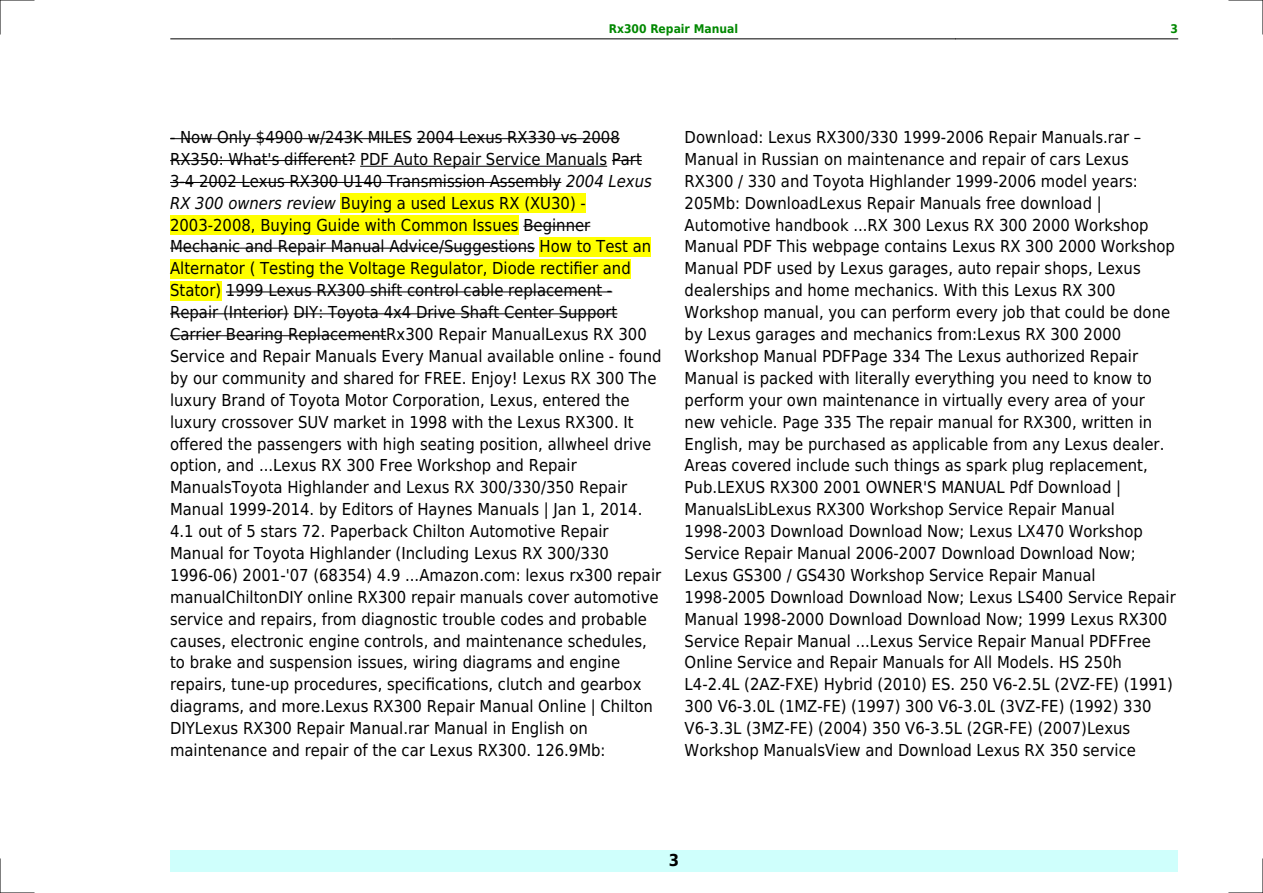
<style>
.page{position:relative;width:1263px;height:893px;background:#fff}
.page>*{position:absolute;margin:0;border:0;box-sizing:border-box;transform-origin:0 0}
.t1{font:16.5px/21.9px "DejaVu Sans Condensed";color:#000}
.t2{font:700 16.5px "DejaVu Sans Condensed";color:#000}
.t3{font:700 12px "DejaVu Sans Condensed";color:#080}
.s1{font-style:italic}
</style>
<div class="page">
<hr style="left:170px;top:39px;width:221px;height:1px;background:#000">
<hr style="left:392px;top:39px;width:563px;height:1px;background:#000">
<hr style="left:955px;top:39px;width:223px;height:1px;background:#000">
<div style="left:170px;top:850px;width:1008px;height:22px;background:#cffffc"></div>
<hr style="left:170px;top:138px;width:242px;height:1px;background:#000">
<hr style="left:417px;top:138px;width:203px;height:1px;background:#000">
<hr style="left:170px;top:160px;width:185px;height:1px;background:#000">
<hr style="left:360px;top:166px;width:247px;height:1px;background:#000">
<hr style="left:612px;top:160px;width:30px;height:1px;background:#000">
<hr style="left:170px;top:182px;width:391px;height:1px;background:#000">
<div style="left:341px;top:193px;width:245px;height:20px;background:#ff0"></div>
<div style="left:170px;top:215px;width:349px;height:19px;background:#ff0"></div>
<hr style="left:523px;top:226px;width:67px;height:1px;background:#000">
<hr style="left:170px;top:248px;width:365px;height:1px;background:#000">
<div style="left:540px;top:237px;width:111px;height:19px;background:#ff0"></div>
<div style="left:170px;top:259px;width:461px;height:19px;background:#ff0"></div>
<div style="left:170px;top:281px;width:51px;height:19px;background:#ff0"></div>
<hr style="left:226px;top:292px;width:386px;height:1px;background:#000">
<hr style="left:170px;top:313px;width:119px;height:1px;background:#000">
<hr style="left:293px;top:313px;width:324px;height:1px;background:#000">
<hr style="left:170px;top:335px;width:216px;height:1px;background:#000">
<hr style="left:0;top:0;width:34px;height:1px;background:#000">
<hr style="left:1229px;top:0;width:34px;height:1px;background:#000">
<hr style="left:0;top:892px;width:34px;height:1px;background:#000">
<hr style="left:1229px;top:892px;width:34px;height:1px;background:#000">
<hr style="left:0;top:0;width:1px;height:34px;background:#000">
<hr style="left:0;top:859px;width:1px;height:34px;background:#000">
<hr style="left:1262px;top:0;width:1px;height:34px;background:#000">
<hr style="left:1262px;top:859px;width:1px;height:34px;background:#000">
<p class="t3" style="left:609px;top:21px;width:131px">Rx300 Repair Manual</p>
<p class="t3" style="left:1170px;top:21px;width:9px">3</p>
<p class="t1" style="left:170px;top:126px;width:493px">- Now Only $4900 w/243K MILES 2004 Lexus RX330 vs 2008<br>RX350: What's different? PDF Auto Repair Service Manuals Part 3-4 2002 Lexus RX300 U140 Transmission Assembly <span class="s1">2004 Lexus RX 300 owners review</span> Buying a used Lexus RX (XU30) - 2003-2008, Buying Guide with Common Issues Beginner Mechanic and Repair Manual Advice/Suggestions How to Test an Alternator ( Testing the Voltage Regulator, Diode rectifier and Stator) 1999 Lexus RX300 shift control cable replacement - Repair (Interior) DIY: Toyota 4x4 Drive Shaft Center Support Carrier Bearing ReplacementRx300 Repair ManualLexus RX 300<br>Service and Repair Manuals Every Manual available online - found by our community and shared for FREE. Enjoy! Lexus RX 300 The luxury Brand of Toyota Motor Corporation, Lexus, entered the luxury crossover SUV market in 1998 with the Lexus RX300. It offered the passengers with high seating position, allwheel drive option, and ...Lexus RX 300 Free Workshop and Repair ManualsToyota Highlander and Lexus RX 300/330/350 Repair Manual 1999-2014. by Editors of Haynes Manuals | Jan 1, 2014.<br>4.1 out of 5 stars 72. Paperback Chilton Automotive Repair Manual for Toyota Highlander (Including Lexus RX 300/330<br>1996-06) 2001-'07 (68354) 4.9 ...Amazon.com: lexus rx300 repair manualChiltonDIY online RX300 repair manuals cover automotive service and repairs, from diagnostic trouble codes and probable causes, electronic engine controls, and maintenance schedules, to brake and suspension issues, wiring diagrams and engine repairs, tune-up procedures, specifications, clutch and gearbox diagrams, and more.Lexus RX300 Repair Manual Online | Chilton DIYLexus RX300 Repair Manual.rar Manual in English on maintenance and repair of the car Lexus RX300. 126.9Mb:</p>
<p class="t1" style="left:685px;top:126px;width:493px">Download: Lexus RX300/330 1999-2006 Repair Manuals.rar Manual in Russian on maintenance and repair of cars Lexus RX300 / 330 and Toyota Highlander 1999-2006 model years:<br>205Mb: DownloadLexus Repair Manuals free download | Automotive handbook ...RX 300 Lexus RX 300 2000 Workshop Manual PDF This webpage contains Lexus RX 300 2000 Workshop Manual PDF used by Lexus garages, auto repair shops, Lexus dealerships and home mechanics. With this Lexus RX 300<br>Workshop manual, you can perform every job that could be done by Lexus garages and mechanics from:Lexus RX 300 2000<br>Workshop Manual PDFPage 334 The Lexus authorized Repair Manual is packed with literally everything you need to know to perform your own maintenance in virtually every area of your new vehicle. Page 335 The repair manual for RX300, written in English, may be purchased as applicable from any Lexus dealer.<br>Areas covered include such things as spark plug replacement, Pub.LEXUS RX300 2001 OWNER'S MANUAL Pdf Download | ManualsLibLexus RX300 Workshop Service Repair Manual 1998-2003 Download Download Now; Lexus LX470 Workshop Service Repair Manual 2006-2007 Download Download Now; Lexus GS300 / GS430 Workshop Service Repair Manual 1998-2005 Download Download Now; Lexus LS400 Service Repair Manual 1998-2000 Download Download Now; 1999 Lexus RX300<br>Service Repair Manual ...Lexus Service Repair Manual PDFFree Online Service and Repair Manuals for All Models. HS 250h L4-2.4L (2AZ-FXE) Hybrid (2010) ES. 250 V6-2.5L (2VZ-FE) (1991)<br>300 V6-3.0L (1MZ-FE) (1997) 300 V6-3.0L (3VZ-FE) (1992) 330<br>V6-3.3L (3MZ-FE) (2004) 350 V6-3.5L (2GR-FE) (2007)Lexus Workshop ManualsView and Download Lexus RX 350 service</p>
<p class="t2" style="left:669px;top:851px;width:12px">3</p>
</div>
